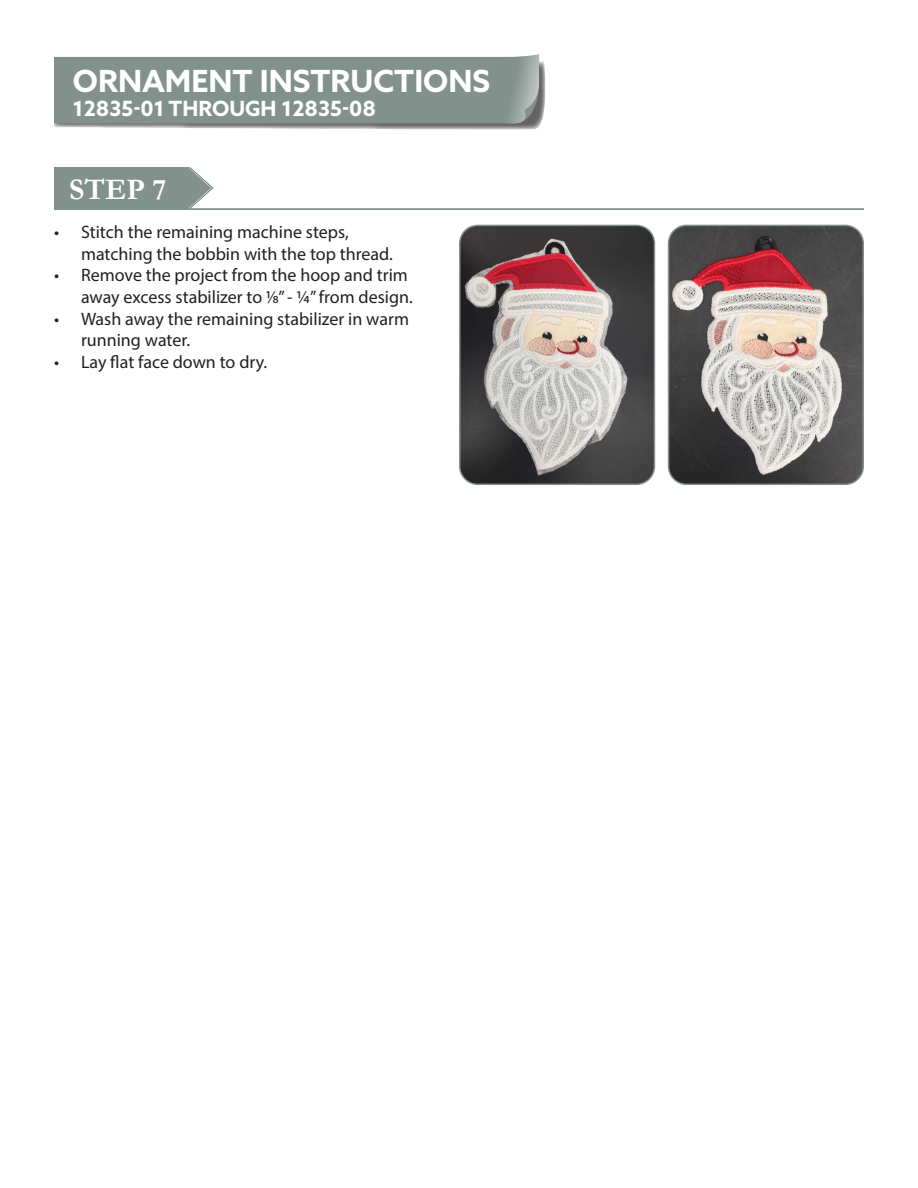
<style>
.page{position:relative;width:918px;height:1188px;background:#fff}
.page>*{position:absolute;margin:0;border:0;box-sizing:border-box;transform-origin:0 0}
.t1{font:700 30.6px "Azo Sans";color:#fff}
.t2{font:700 30px "Garamond";color:#fff}
.t3{font:700 21px "Azo Sans";color:#fff}
.t4{font:18px/21.6px "Myriad Pro";color:#231f20}
</style>
<div class="page">
<div style="left:54px;top:167px;width:134px;height:41px;background:#82918c"></div>
<svg style="left:188px;top:167px;width:25px;height:41px"></svg>
<hr style="left:54px;top:208px;width:810px;height:2px;background:#82918c">
<img style="left:669px;top:225px;width:194px;height:259px">
<div style="left:668px;top:225px;width:196px;height:260px;border:2px solid #82918c;border-radius:18px"></div>
<img style="left:460px;top:225px;width:194px;height:259px">
<div style="left:459px;top:225px;width:196px;height:260px;border:2px solid #82918c;border-radius:18px"></div>
<svg style="left:54px;top:54px;width:492px;height:76px;background:#8b9894"></svg>
<p class="t1" style="left:73px;top:61px;width:419px">ORNAMENT INSTRUCTIONS</p>
<p class="t3" style="left:73px;top:95px;width:304px">12835-01 THROUGH 12835-08</p>
<p class="t2" style="left:69px;top:170px;width:99px">STEP 7</p>
<p class="t2" style="left:152px;top:170px;width:22px">X</p>
<p class="t4" style="left:81px;top:221px;width:313px;text-indent:-27px">• Stitch the remaining machine steps, matching the bobbin with the top thread.</p>
<p class="t4" style="left:54px;top:264px;width:360px;text-align:right">• Remove the project from the hoop and trim away excess stabilizer to 1/8” - 1/4” from design.</p>
<p class="t4" style="left:81px;top:307px;width:330px;text-indent:-27px">• Wash away the remaining stabilizer in warm running water.</p>
<p class="t4" style="left:54px;top:351px;width:215px">• Lay flat face down to dry.</p>
</div>
